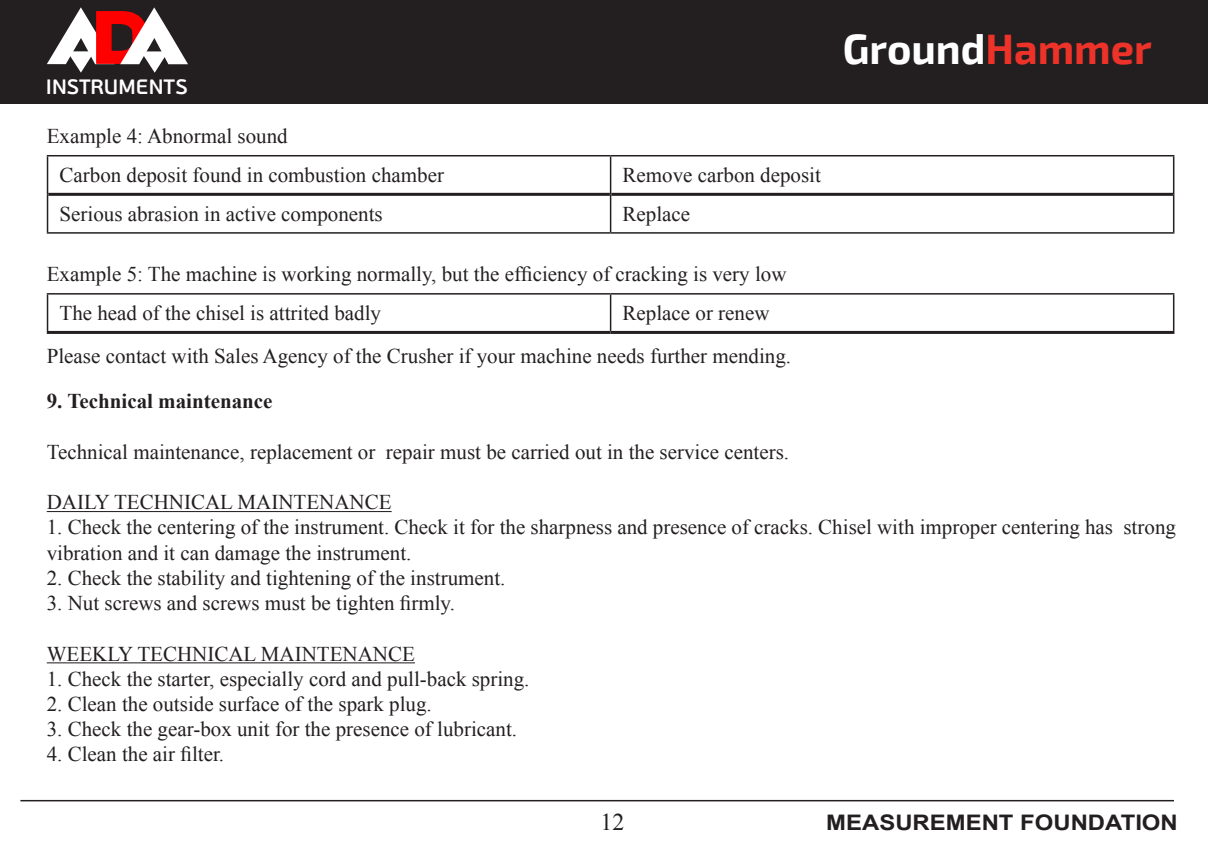
<style>
.page{position:relative;width:1208px;height:851px;background:#fff}
.page>*{position:absolute;margin:0;border:0;box-sizing:border-box;transform-origin:0 0}
.t1{font:700 41.7px "Exo 2";color:#fff}
.t2{font:24px "Times New Roman";color:#231f20}
.t3{font:700 21.3px "Arial";color:#231f20;scale:1.12 1}
.t4{font:21px/25.2px "Times New Roman";color:#231f20}
.t5{font:700 21px "Times New Roman";color:#231f20}
.t6{font:600 20.7px "PF Beau Sans Pro";color:#fff}
.s1{color:#ed3329}
</style>
<div class="page">
<div style="left:0;top:0;width:1208px;height:103px;background:#231f20"></div>
<hr style="left:20px;top:799px;width:1154px;height:2px;background:#231f20">
<svg style="left:47px;top:7px;width:141px;height:66px"></svg>
<hr style="left:48px;top:193px;width:562px;height:3px;background:#231f20">
<hr style="left:611px;top:193px;width:562px;height:3px;background:#231f20">
<hr style="left:610px;top:156px;width:1px;height:38px;background:#231f20">
<hr style="left:610px;top:194px;width:1px;height:38px;background:#231f20">
<hr style="left:47px;top:232px;width:563px;height:1px;background:#231f20">
<hr style="left:610px;top:232px;width:564px;height:1px;background:#231f20">
<hr style="left:47px;top:155px;width:563px;height:1px;background:#231f20">
<hr style="left:47px;top:156px;width:1px;height:38px;background:#231f20">
<hr style="left:610px;top:155px;width:564px;height:1px;background:#231f20">
<hr style="left:1173px;top:156px;width:1px;height:38px;background:#231f20">
<hr style="left:47px;top:194px;width:1px;height:38px;background:#231f20">
<hr style="left:1173px;top:194px;width:1px;height:38px;background:#231f20">
<hr style="left:47px;top:331px;width:563px;height:3px;background:#231f20">
<hr style="left:610px;top:331px;width:564px;height:3px;background:#231f20">
<hr style="left:610px;top:294px;width:1px;height:37px;background:#231f20">
<hr style="left:47px;top:293px;width:563px;height:1px;background:#231f20">
<hr style="left:47px;top:294px;width:1px;height:37px;background:#231f20">
<hr style="left:610px;top:293px;width:564px;height:1px;background:#231f20">
<hr style="left:1173px;top:294px;width:1px;height:37px;background:#231f20">
<hr style="left:47px;top:511px;width:345px;height:1px;background:#231f20">
<hr style="left:47px;top:662px;width:368px;height:1px;background:#231f20">
<p class="t6" style="left:46px;top:75px;width:143px">INSTRUMENTS</p>
<p class="t4" style="left:47px;top:123px;width:242px">Example 4: Abnormal sound</p>
<p class="t4" style="left:60px;top:162px;width:386px">Carbon deposit found in combustion chamber</p>
<p class="t4" style="left:622px;top:162px;width:200px">Remove carbon deposit</p>
<p class="t4" style="left:60px;top:201px;width:325px">Serious abrasion in active components</p>
<p class="t4" style="left:622px;top:201px;width:69px">Replace</p>
<h1 class="t1" style="left:842px;top:25px;width:310px">Ground<span class="s1">Hammer</span></h1>
<p class="t4" style="left:47px;top:261px;width:741px">Example 5: The machine is working normally, but the efficiency of cracking is very low</p>
<p class="t4" style="left:60px;top:300px;width:323px">The head of the chisel is attrited badly</p>
<p class="t4" style="left:622px;top:300px;width:148px">Replace or renew</p>
<p class="t4" style="left:47px;top:343px;width:746px">Please contact with Sales Agency of the Crusher if your machine needs further mending.</p>
<p class="t5" style="left:47px;top:387px;width:227px">9. Technical maintenance</p>
<p class="t4" style="left:47px;top:439px;width:744px">Technical maintenance, replacement or repair must be carried out in the service centers.</p>
<p class="t4" style="left:47px;top:489px;width:346px">DAILY TECHNICAL MAINTENANCE</p>
<p class="t4" style="left:47px;top:514px;width:1130px">1. Check the centering of the instrument. Check it for the sharpness and presence of cracks. Chisel with improper centering has strong vibration and it can damage the instrument.</p>
<p class="t4" style="left:47px;top:565px;width:460px">2. Check the stability and tightening of the instrument.</p>
<p class="t4" style="left:47px;top:590px;width:410px">3. Nut screws and screws must be tighten firmly.</p>
<p class="t4" style="left:47px;top:640px;width:370px">WEEKLY TECHNICAL MAINTENANCE</p>
<p class="t4" style="left:47px;top:665px;width:484px">1. Check the starter, especially cord and pull-back spring.</p>
<p class="t4" style="left:47px;top:691px;width:386px">2. Clean the outside surface of the spark plug.</p>
<p class="t4" style="left:47px;top:716px;width:472px">3. Check the gear-box unit for the presence of lubricant.</p>
<p class="t4" style="left:47px;top:741px;width:179px">4. Clean the air filter.</p>
<p class="t2" style="left:600px;top:805px;width:25px">12</p>
<p class="t3" style="left:826px;top:808px;width:315px">MEASUREMENT FOUNDATION</p>
</div>
